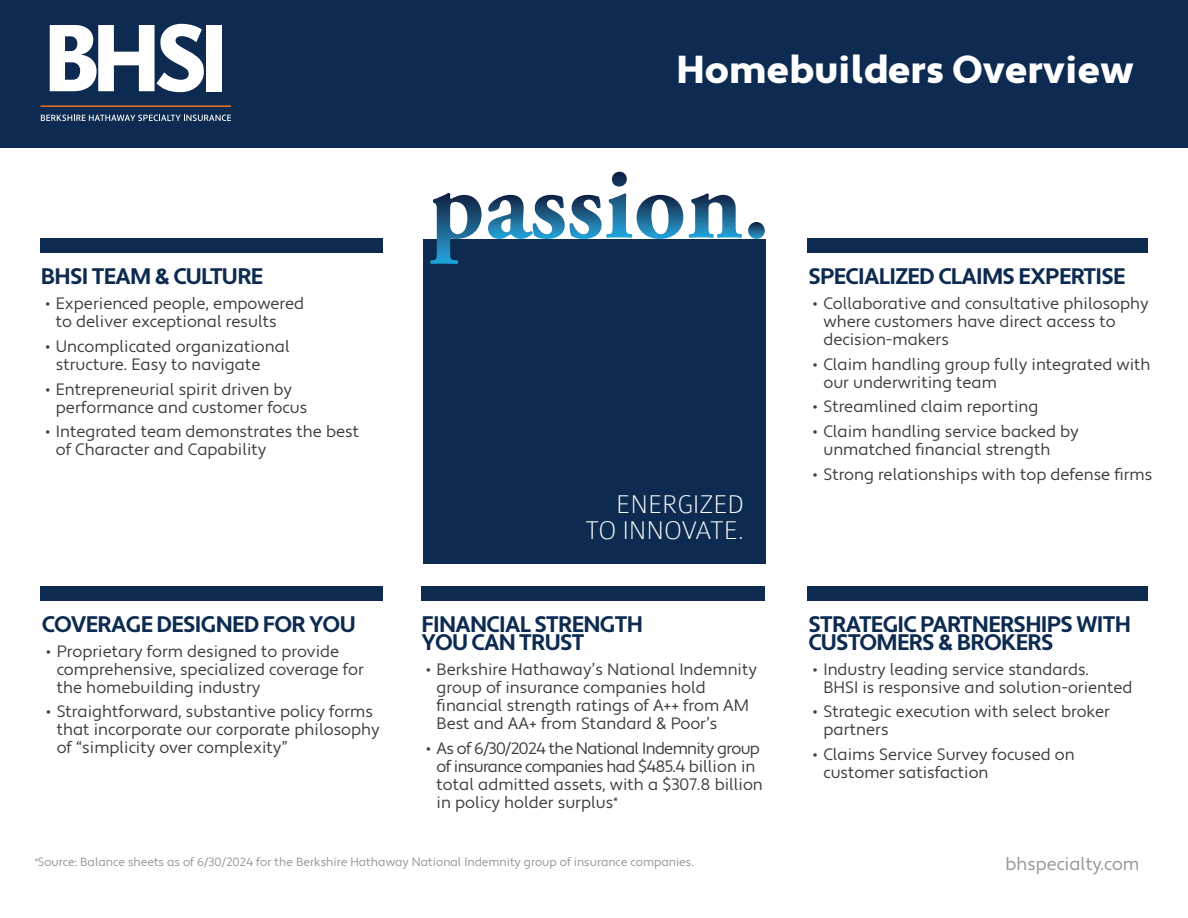
<style>
.page{position:relative;width:1188px;height:918px;background:#fff}
.page>*{position:absolute;margin:0;border:0;box-sizing:border-box;transform-origin:0 0}
.t1{font:900 39px "Apertura";color:#fff}
.t2{font:100 27.3px/25.8px "Colaborate";color:#fff;text-align:right}
.t3{font:700 22.5px/18px "Apertura";letter-spacing:-.03em;color:#0d2b51}
.t4{font:18px "Apertura";color:#939598}
.t5{font:16.5px/18px "Apertura";color:#3e3e3f}
.t6{font:12px "Apertura";color:#939598}
</style>
<div class="page">
<div style="left:0;top:0;width:1188px;height:148px;background:#0d2b51"></div>
<div style="left:423px;top:239px;width:342px;height:325px;background:#0d2b51"></div>
<div style="left:40px;top:587px;width:343px;height:14px;background:#0d2b51"></div>
<svg style="left:50px;top:24px;width:154px;height:68px"></svg>
<div style="left:206px;top:25px;width:16px;height:67px;background:#fff"></div>
<svg style="left:41px;top:115px;width:190px;height:6px"></svg>
<hr style="left:40px;top:105px;width:191px;height:2px;background:#f37121">
<div style="left:422px;top:587px;width:343px;height:14px;background:#0d2b51"></div>
<div style="left:807px;top:239px;width:341px;height:14px;background:#0d2b51"></div>
<div style="left:807px;top:587px;width:341px;height:14px;background:#0d2b51"></div>
<svg style="left:430px;top:193px;width:52px;height:71px"></svg>
<svg style="left:488px;top:172px;width:195px;height:67px"></svg>
<svg style="left:689px;top:193px;width:53px;height:45px"></svg>
<svg style="left:748px;top:222px;width:17px;height:17px"></svg>
<div style="left:40px;top:239px;width:342px;height:14px;background:#0d2b51"></div>
<p class="t1" style="left:676px;top:46px;width:459px">Homebuilders Overview</p>
<p class="t3" style="left:41px;top:268px;width:224px">BHSI TEAM &amp; CULTURE</p>
<p class="t5" style="left:56px;top:295px;width:250px;text-indent:-11px">• Experienced people, empowered to deliver exceptional results</p>
<p class="t5" style="left:56px;top:338px;width:235px;text-indent:-11px">• Uncomplicated organizational structure. Easy to navigate</p>
<p class="t5" style="left:56px;top:380px;width:253px;text-indent:-11px">• Entrepreneurial spirit driven by performance and customer focus</p>
<p class="t5" style="left:56px;top:423px;width:305px;text-indent:-11px">• Integrated team demonstrates the best of Character and Capability</p>
<p class="t3" style="left:42px;top:616px;width:316px">COVERAGE DESIGNED FOR YOU</p>
<p class="t5" style="left:57px;top:642px;width:309px;text-indent:-10px">• Proprietary form designed to provide comprehensive, specialized coverage for the homebuilding industry</p>
<p class="t5" style="left:57px;top:703px;width:325px;text-indent:-10px">• Straightforward, substantive policy forms that incorporate our corporate philosophy of “simplicity over complexity”</p>
<p class="t2" style="left:585px;top:492px;width:160px">ENERGIZED<br>TO INNOVATE.</p>
<p class="t3" style="left:422px;top:616px;width:223px">FINANCIAL STRENGTH<br>YOU CAN TRUST</p>
<p class="t5" style="left:437px;top:661px;width:322px;text-indent:-10px">• Berkshire Hathaway’s National Indemnity group of insurance companies hold financial strength ratings of A++ from AM Best and AA+ from Standard &amp; Poor’s</p>
<p class="t5" style="left:437px;top:740px;width:328px;text-indent:-10px">• As of 6/30/2024 the National Indemnity group of insurance companies had $485.4 billion in total admitted assets, with a $307.8 billion in policy holder surplus<sup>*</sup></p>
<p class="t3" style="left:808px;top:268px;width:319px">SPECIALIZED CLAIMS EXPERTISE</p>
<p class="t5" style="left:823px;top:295px;width:327px;text-indent:-10px">• Collaborative and consultative philosophy where customers have direct access to decision-makers</p>
<p class="t5" style="left:823px;top:355px;width:329px;text-indent:-10px">• Claim handling group fully integrated with our underwriting team</p>
<p class="t5" style="left:813px;top:398px;width:227px">• Streamlined claim reporting</p>
<p class="t5" style="left:823px;top:423px;width:257px;text-indent:-10px">• Claim handling service backed by unmatched financial strength</p>
<p class="t5" style="left:813px;top:466px;width:341px">• Strong relationships with top defense firms</p>
<p class="t3" style="left:808px;top:616px;width:324px">STRATEGIC PARTNERSHIPS WITH<br>CUSTOMERS &amp; BROKERS</p>
<p class="t5" style="left:823px;top:660px;width:311px;text-indent:-10px">• Industry leading service standards.<br>BHSI is responsive and solution-oriented</p>
<p class="t5" style="left:823px;top:703px;width:288px;text-indent:-10px">• Strategic execution with select broker partners</p>
<p class="t5" style="left:823px;top:746px;width:253px;text-indent:-10px">• Claims Service Survey focused on customer satisfaction</p>
<p class="t6" style="left:35px;top:854px;width:661px"><sup>*</sup>Source: Balance sheets as of 6/30/2024 for the Berkshire Hathaway National Indemnity group of insurance companies.</p>
<p class="t4" style="left:1006px;top:853px;width:135px">bhspecialty.com</p>
</div>
